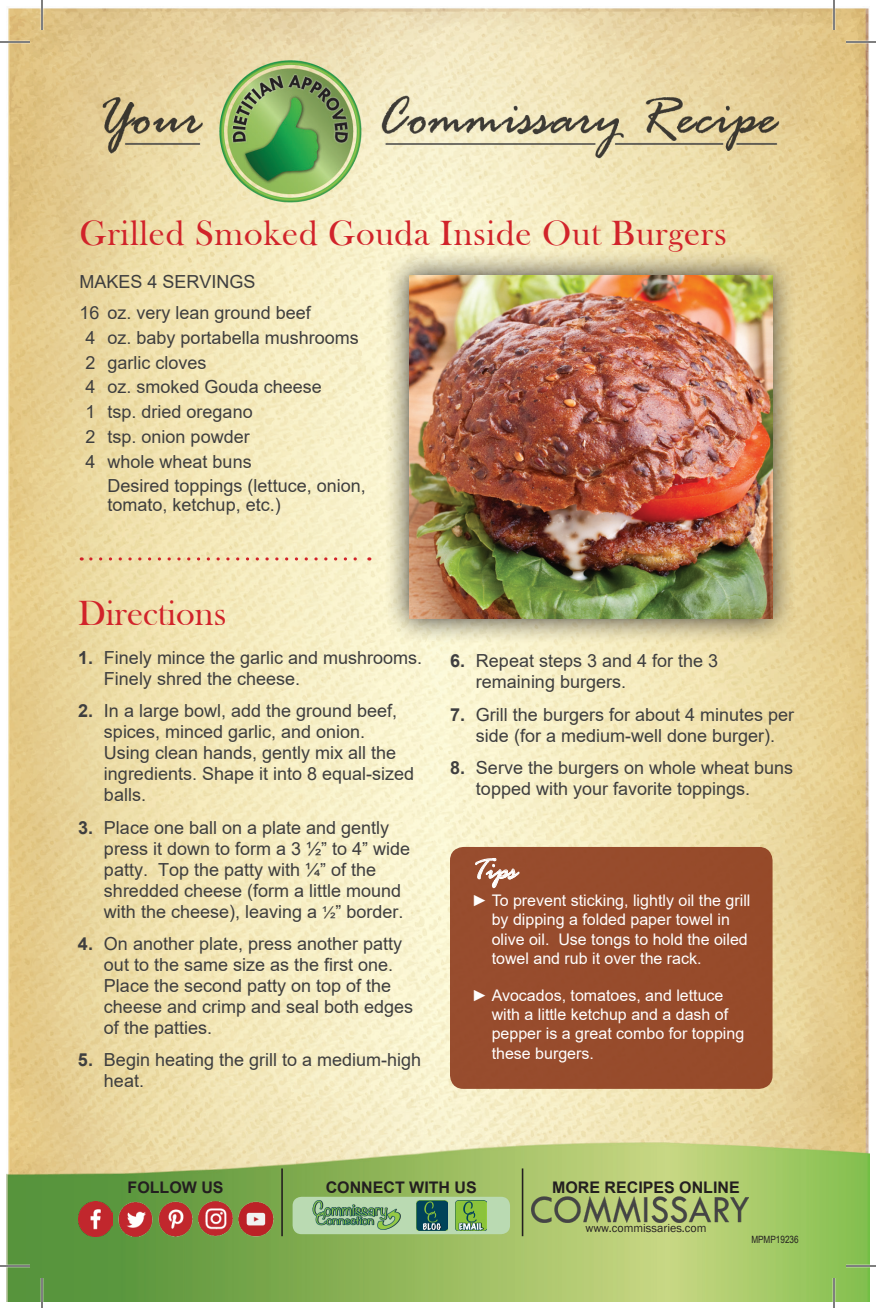
<style>
.page{position:relative;width:876px;height:1308px;background:#fff}
.page>*{position:absolute;margin:0;border:0;box-sizing:border-box;transform-origin:0 0}
.t1{font:36px "Bask Old Face";letter-spacing:.02em;color:#d1232a}
.t2{font:36px "Bask Old Face";color:#d1232a}
.t3{font:italic 30px "Rage";color:#fff}
.t4{font:18px/21px "Arial";color:#3e3e3f}
.t5{font:16px/19.2px "Arial";color:#fff}
.t6{font:700 16px "Arial";color:#231f20}
.t7{font:12px "Franklin Gothic";color:#231f20}
.t8{font:10px "Arial Narrow";color:#231f20}
.s1{font-weight:700}
.s2{font-size:16px}
</style>
<div class="page">
<img style="left:6px;top:8px;width:864px;height:1294px">
<hr style="left:281px;top:1168px;width:2px;height:68px;background:#231f20">
<div style="left:293px;top:1197px;width:217px;height:37px;background:#badab2;border-radius:9px"></div>
<img style="left:312px;top:1200px;width:89px;height:30px">
<img style="left:417px;top:1200px;width:30px;height:31px">
<img style="left:456px;top:1200px;width:30px;height:31px">
<img style="left:78px;top:1202px;width:35px;height:34px">
<img style="left:199px;top:1202px;width:34px;height:34px">
<img style="left:158px;top:1202px;width:35px;height:34px">
<img style="left:118px;top:1202px;width:35px;height:34px">
<img style="left:239px;top:1202px;width:34px;height:34px">
<hr style="left:522px;top:1168px;width:1px;height:68px;background:#231f20">
<img style="left:532px;top:1197px;width:217px;height:25px">
<svg style="left:91px;top:557px;width:279px;height:4px"></svg>
<div style="left:384px;top:250px;width:413px;height:394px;background:#231f20;opacity:.9"></div>
<img style="left:409px;top:275px;width:364px;height:344px">
<div style="left:450px;top:847px;width:323px;height:242px;background:#974b2c;border-radius:14px"></div>
<svg style="left:475px;top:858px;width:44px;height:30px"></svg>
<hr style="left:0;top:41px;width:30px;height:2px;background:#fff">
<hr style="left:846px;top:41px;width:30px;height:2px;background:#fff">
<hr style="left:0;top:1265px;width:30px;height:2px;background:#fff">
<hr style="left:846px;top:1265px;width:30px;height:2px;background:#fff">
<hr style="left:41px;top:0;width:2px;height:30px;background:#fff">
<hr style="left:41px;top:1278px;width:2px;height:30px;background:#fff">
<hr style="left:833px;top:0;width:2px;height:30px;background:#fff">
<hr style="left:833px;top:1278px;width:2px;height:30px;background:#fff">
<hr style="left:0;top:42px;width:30px;height:1px;background:#000">
<hr style="left:846px;top:42px;width:30px;height:1px;background:#000">
<hr style="left:0;top:1266px;width:30px;height:1px;background:#000">
<hr style="left:846px;top:1266px;width:30px;height:1px;background:#000">
<hr style="left:42px;top:0;width:1px;height:30px;background:#000">
<hr style="left:42px;top:1278px;width:1px;height:30px;background:#000">
<hr style="left:834px;top:0;width:1px;height:30px;background:#000">
<hr style="left:834px;top:1278px;width:1px;height:30px;background:#000">
<h1 class="t1" style="left:80px;top:214px;width:649px">Grilled Smoked Gouda Inside Out Burgers</h1>
<p class="t4" style="left:80px;top:267px;width:233px;line-height:30.8px">MAKES 4 SERVINGS<br>16 oz. very lean ground beef</p>
<p class="t4" style="left:86px;top:325px;width:275px;line-height:24.8px">4 oz. baby portabella mushrooms<br>2 garlic cloves<br>4 oz. smoked Gouda cheese<br>1 tsp. dried oregano<br>2 tsp. onion powder<br>4 whole wheat buns</p>
<p class="t4" style="left:108px;top:476px;width:260px;line-height:19px">Desired toppings (lettuce, onion, tomato, ketchup, etc.)</p>
<h1 class="t2" style="left:78px;top:594px;width:150px">Directions</h1>
<p class="t4" style="left:104px;top:647px;width:320px;text-indent:-26px"><span class="s1">1.</span> Finely mince the garlic and mushrooms.<br>Finely shred the cheese.</p>
<p class="t4" style="left:104px;top:700px;width:312px;text-indent:-26px"><span class="s1">2.</span> In a large bowl, add the ground beef, spices, minced garlic, and onion.<br>Using clean hands, gently mix all the ingredients. Shape it into 8 equal-sized balls.</p>
<p class="t4" style="left:104px;top:817px;width:308px;text-indent:-26px"><span class="s1">3.</span> Place one ball on a plate and gently press it down to form a 3 ½” to 4” wide patty. Top the patty with ¹⁄4” of the shredded cheese (form a little mound with the cheese), leaving a <span class="s2">½</span>” border.</p>
<p class="t4" style="left:104px;top:933px;width:311px;text-indent:-26px"><span class="s1">4.</span> On another plate, press another patty out to the same size as the first one.<br>Place the second patty on top of the cheese and crimp and seal both edges of the patties.</p>
<p class="t4" style="left:104px;top:1049px;width:319px;text-indent:-26px"><span class="s1">5.</span> Begin heating the grill to a medium-high heat.</p>
<p class="t4" style="left:476px;top:650px;width:244px;text-indent:-26px"><span class="s1">6.</span> Repeat steps 3 and 4 for the 3 remaining burgers.</p>
<p class="t4" style="left:450px;top:704px;width:346px;text-align:center"><span class="s1">7.</span> Grill the burgers for about 4 minutes per side (for a medium-well done burger).</p>
<p class="t4" style="left:476px;top:757px;width:319px;text-indent:-26px"><span class="s1">8.</span> Serve the burgers on whole wheat buns topped with your favorite toppings.</p>
<h2 class="t3" style="left:472px;top:854px;width:47px">Tips</h2>
<p class="t5" style="left:492px;top:891px;width:260px;text-indent:-20px">► To prevent sticking, lightly oil the grill by dipping a folded paper towel in olive oil. Use tongs to hold the oiled towel and rub it over the rack.</p>
<p class="t5" style="left:492px;top:986px;width:254px;text-indent:-20px">► Avocados, tomatoes, and lettuce with a little ketchup and a dash of pepper is a great combo for topping these burgers.</p>
<p class="t6" style="left:128px;top:1177px;width:97px">FOLLOW US</p>
<p class="t6" style="left:326px;top:1176px;width:153px">CONNECT WITH US</p>
<p class="t6" style="left:552px;top:1176px;width:189px">MORE RECIPES ONLINE</p>
<p class="t7" style="left:585px;top:1220px;width:123px">www.commissaries.com</p>
<p class="t8" style="left:751px;top:1232px;width:49px">MPMP19236</p>
</div>
